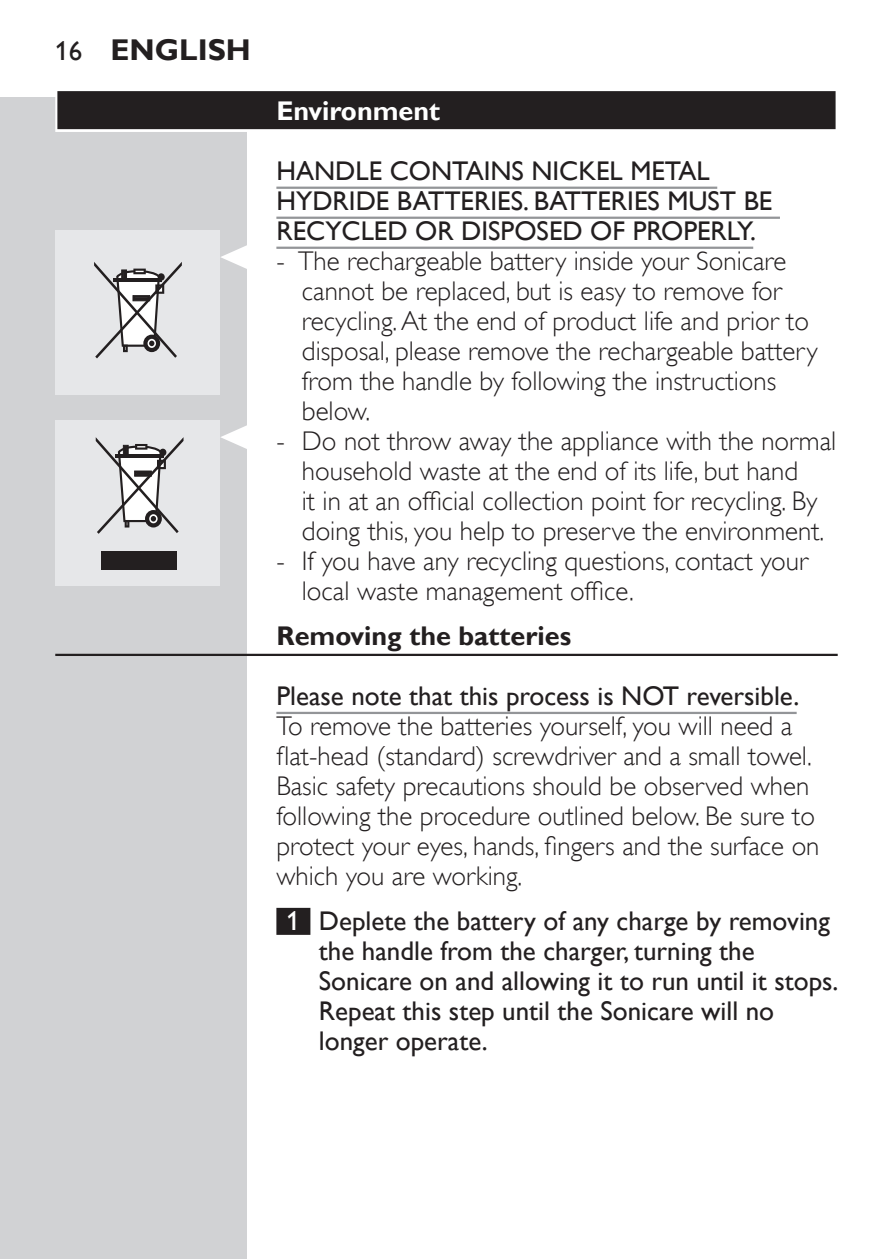
<style>
.page{position:relative;width:893px;height:1259px;background:#fff}
.page>*{position:absolute;margin:0;border:0;box-sizing:border-box;transform-origin:0 0}
.t1{font:700 30px "Gill Sans Alt One WGL";color:#231f20}
.t2{font:27px/30px "Gill Sans Alt One WGL Light";color:#231f20}
.t3{font:27px/30px "Gill Sans Alt One WGL";color:#231f20}
.t4{font:700 27px "Gill Sans Alt One WGL";color:#231f20}
.t5{font:700 27px "Gill Sans Alt One WGL";color:#fff}
.s1{font-weight:400;font-size:27px}
.s2{color:#fff}
</style>
<div class="page">
<hr style="left:892px;top:98px;width:1px;height:1161px;background:#d1d2d4">
<div style="left:0;top:98px;width:247px;height:1161px;background:#d1d2d4"></div>
<div style="left:55px;top:89px;width:783px;height:43px;background:linear-gradient(to right,#dcdbdc,#dcdbdc)"></div>
<div style="left:57px;top:91px;width:779px;height:38px;background:#231f20"></div>
<hr style="left:276px;top:187px;width:441px;height:2px;background:#939598">
<hr style="left:276px;top:217px;width:504px;height:2px;background:#939598">
<hr style="left:276px;top:247px;width:477px;height:2px;background:#939598">
<hr style="left:55px;top:654px;width:783px;height:2px;background:#231f20">
<hr style="left:276px;top:712px;width:521px;height:2px;background:#939598">
<div style="left:276px;top:908px;width:34px;height:27px;background:#231f20"></div>
<svg style="left:221px;top:245px;width:26px;height:24px"></svg>
<div style="left:55px;top:230px;width:165px;height:165px;background:#e6e7e9"></div>
<svg style="left:94px;top:262px;width:88px;height:96px"></svg>
<svg style="left:221px;top:425px;width:26px;height:24px"></svg>
<div style="left:55px;top:420px;width:165px;height:165px;background:#e6e7e9"></div>
<div style="left:101px;top:551px;width:76px;height:19px;background:#231f20"></div>
<svg style="left:96px;top:437px;width:88px;height:97px"></svg>
<p class="t1" style="left:55px;top:29px;width:197px"><span class="s1">16</span> English</p>
<p class="t5" style="left:276px;top:92px;width:165px">Environment</p>
<p class="t3" style="left:276px;top:156px;width:498px">HANDLE CONTAINS NICKEL METAL<br>HYDRIDE BATTERIES. BATTERIES MUST BE<br>RECYCLED OR DISPOSED OF PROPERLY.</p>
<p class="t2" style="left:302px;top:246px;width:517px;text-indent:-26px">- The rechargeable battery inside your Sonicare cannot be replaced, but is easy to remove for recycling. At the end of product life and prior to disposal, please remove the rechargeable battery from the handle by following the instructions below.</p>
<p class="t2" style="left:276px;top:426px;width:561px;text-align:center">- Do not throw away the appliance with the normal household waste at the end of its life, but hand<br>it in at an official collection point for recycling. By doing this, you help to preserve the environment.</p>
<p class="t2" style="left:302px;top:546px;width:508px;text-indent:-26px">- If you have any recycling questions, contact your local waste management office.</p>
<p class="t4" style="left:276px;top:617px;width:296px">Removing the batteries</p>
<p class="t3" style="left:276px;top:681px;width:524px">Please note that this process is NOT reversible.</p>
<p class="t2" style="left:276px;top:711px;width:545px">To remove the batteries yourself, you will need a flat-head (standard) screwdriver and a small towel.<br>Basic safety precautions should be observed when following the procedure outlined below. Be sure to protect your eyes, hands, fingers and the surface on which you are working.</p>
<p class="t3" style="left:319px;top:906px;width:521px;text-indent:-32px"><span class="s2">1</span> Deplete the battery of any charge by removing the handle from the charger, turning the Sonicare on and allowing it to run until it stops.<br>Repeat this step until the Sonicare will no longer operate.</p>
</div>
